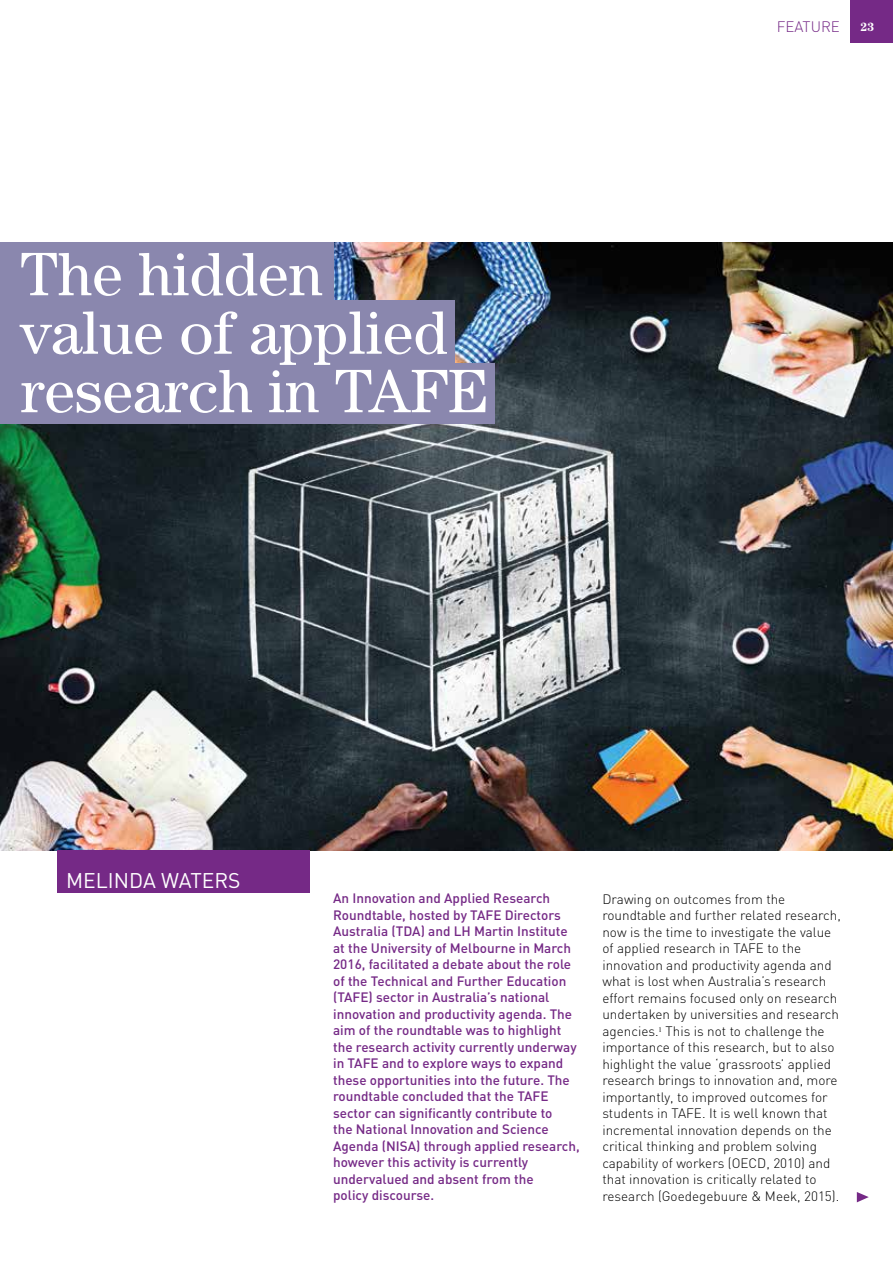
<style>
.page{position:relative;width:893px;height:1263px;background:#fff}
.page>*{position:absolute;margin:0;border:0;box-sizing:border-box;transform-origin:0 0}
.t1{font:61.5px/58.5px "Century";color:#fff}
.t2{font:21px "DIN";color:#fff}
.t3{font:300 15px "DIN";color:#752986}
.t4{font:300 13.5px/16.5px "DIN";color:#000}
.t5{font:500 13.5px/16.5px "DIN";color:#752986}
.t6{font:700 12px "Century";color:#fff}
</style>
<div class="page">
<div style="left:850px;top:0;width:43px;height:43px;background:#752986"></div>
<svg style="left:857px;top:1192px;width:12px;height:10px"></svg>
<img style="left:0;top:242px;width:893px;height:608px">
<div style="left:57px;top:850px;width:253px;height:43px;background:#752986"></div>
<div style="left:0;top:242px;width:333px;height:64px;background:#8a87ae"></div>
<div style="left:0;top:300px;width:454px;height:66px;background:#8a87ae"></div>
<div style="left:0;top:363px;width:494px;height:61px;background:#8a87ae"></div>
<h1 class="t1" style="left:20px;top:244px;width:470px">The hidden<br>value of applied research in TAFE</h1>
<h2 class="t2" style="left:66px;top:867px;width:176px">MELINDA WATERS</h2>
<p class="t3" style="left:777px;top:17px;width:64px">FEATURE</p>
<p class="t6" style="left:860px;top:20px;width:15px">23</p>
<p class="t5" style="left:333px;top:889px;width:248px">An Innovation and Applied Research Roundtable, hosted by TAFE Directors Australia (TDA) and LH Martin Institute at the University of Melbourne in March 2016, facilitated a debate about the role of the Technical and Further Education (TAFE) sector in Australia’s national innovation and productivity agenda. The aim of the roundtable was to highlight the research activity currently underway in TAFE and to explore ways to expand these opportunities into the future. The roundtable concluded that the TAFE sector can significantly contribute to<br>the National Innovation and Science Agenda (NISA) through applied research, however this activity is currently undervalued and absent from the<br>policy discourse.</p>
<p class="t4" style="left:602px;top:890px;width:240px">Drawing on outcomes from the roundtable and further related research, now is the time to investigate the value of applied research in TAFE to the innovation and productivity agenda and what is lost when Australia’s research effort remains focused only on research undertaken by universities and research agencies.<sup>1</sup> This is not to challenge the importance of this research, but to also highlight the value ‘grassroots’ applied research brings to innovation and, more importantly, to improved outcomes for students in TAFE. It is well known that incremental innovation depends on the critical thinking and problem solving capability of workers (OECD, 2010) and that innovation is critically related to research (Goedegebuure &amp; Meek, 2015).</p>
</div>
